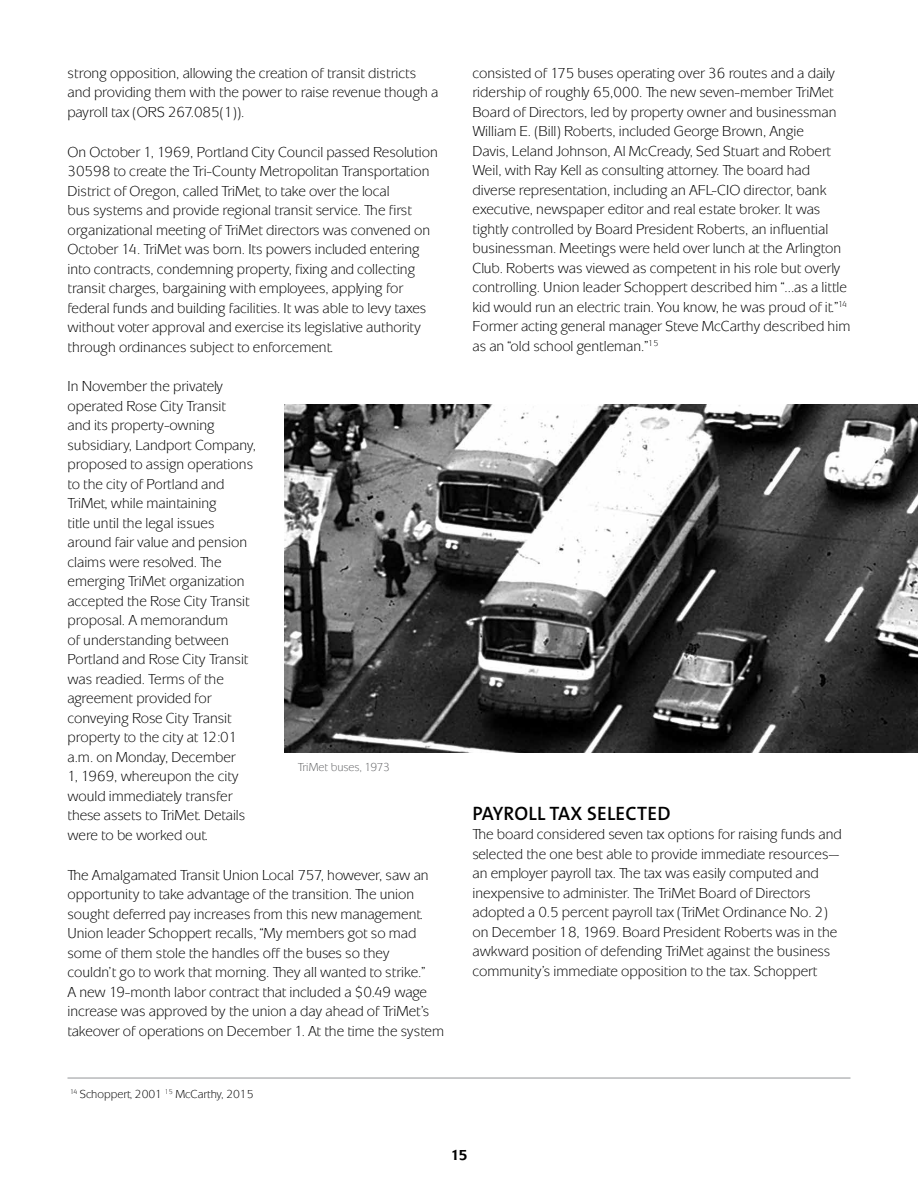
<style>
.page{position:relative;width:918px;height:1188px;background:#fff}
.page>*{position:absolute;margin:0;border:0;box-sizing:border-box;transform-origin:0 0}
.t1{font:600 19.5px "The Mix B W6";letter-spacing:.015em;color:#000}
.t2{font:15px/19.5px "Mixage ITC Std";color:#000}
.t3{font:700 15px "Mixage ITC";color:#000}
.t4{font:12px "Mixage ITC Std";color:#000}
.t5{font:12px "Mixage ITC Std";color:#636466}
</style>
<div class="page">
<hr style="left:68px;top:1078px;width:782px;height:1px;background:#939598">
<img style="left:284px;top:404px;width:634px;height:349px">
<p class="t2" style="left:68px;top:63px;width:372px">strong opposition, allowing the creation of transit districts and providing them with the power to raise revenue though a payroll tax (ORS 267.085(1)).</p>
<p class="t2" style="left:68px;top:142px;width:372px">On October 1, 1969, Portland City Council passed Resolution 30598 to create the Tri-County Metropolitan Transportation District of Oregon, called TriMet, to take over the local<br>bus systems and provide regional transit service. The first organizational meeting of TriMet directors was convened on October 14. TriMet was born. Its powers included entering into contracts, condemning property, fixing and collecting transit charges, bargaining with employees, applying for federal funds and building facilities. It was able to levy taxes without voter approval and exercise its legislative authority through ordinances subject to enforcement.</p>
<p class="t2" style="left:68px;top:376px;width:190px">In November the privately operated Rose City Transit<br>and its property-owning subsidiary, Landport Company, proposed to assign operations to the city of Portland and<br>TriMet, while maintaining<br>title until the legal issues around fair value and pension claims were resolved. The emerging TriMet organization accepted the Rose City Transit proposal. A memorandum<br>of understanding between<br>Portland and Rose City Transit was readied. Terms of the agreement provided for conveying Rose City Transit property to the city at 12:01 a.m. on Monday, December<br>1, 1969, whereupon the city would immediately transfer these assets to TriMet. Details were to be worked out.</p>
<p class="t2" style="left:68px;top:865px;width:378px">The Amalgamated Transit Union Local 757, however, saw an opportunity to take advantage of the transition. The union sought deferred pay increases from this new management.<br>Union leader Schoppert recalls, “My members got so mad some of them stole the handles off the buses so they<br>couldn’t go to work that morning. They all wanted to strike.”<br>A new 19-month labor contract that included a $0.49 wage increase was approved by the union a day ahead of TriMet’s takeover of operations on December 1. At the time the system</p>
<p class="t5" style="left:298px;top:760px;width:94px">TriMet buses, 1973</p>
<p class="t2" style="left:472px;top:63px;width:379px">consisted of 175 buses operating over 36 routes and a daily ridership of roughly 65,000. The new seven-member TriMet Board of Directors, led by property owner and businessman William E. (Bill) Roberts, included George Brown, Angie<br>Davis, Leland Johnson, Al McCready, Sed Stuart and Robert Weil, with Ray Kell as consulting attorney. The board had diverse representation, including an AFL-CIO director, bank executive, newspaper editor and real estate broker. It was tightly controlled by Board President Roberts, an influential businessman. Meetings were held over lunch at the Arlington Club. Roberts was viewed as competent in his role but overly controlling. Union leader Schoppert described him “...as a little kid would run an electric train. You know, he was proud of it.”<sup>14<br></sup>Former acting general manager Steve McCarthy described him as an “old school gentleman.”<sup>15</sup></p>
<h1 class="t1" style="left:473px;top:800px;width:199px">PAYROLL TAX SELECTED</h1>
<p class="t2" style="left:473px;top:824px;width:371px">The board considered seven tax options for raising funds and selected the one best able to provide immediate resources— an employer payroll tax. The tax was easily computed and inexpensive to administer. The TriMet Board of Directors adopted a 0.5 percent payroll tax (TriMet Ordinance No. 2) on December 18, 1969. Board President Roberts was in the awkward position of defending TriMet against the business community’s immediate opposition to the tax. Schoppert</p>
<p class="t4" style="left:70px;top:1087px;width:185px"><sup>14</sup> Schoppert, 2001 <sup>15</sup> McCarthy, 2015</p>
<p class="t3" style="left:450px;top:1146px;width:19px">15</p>
</div>
